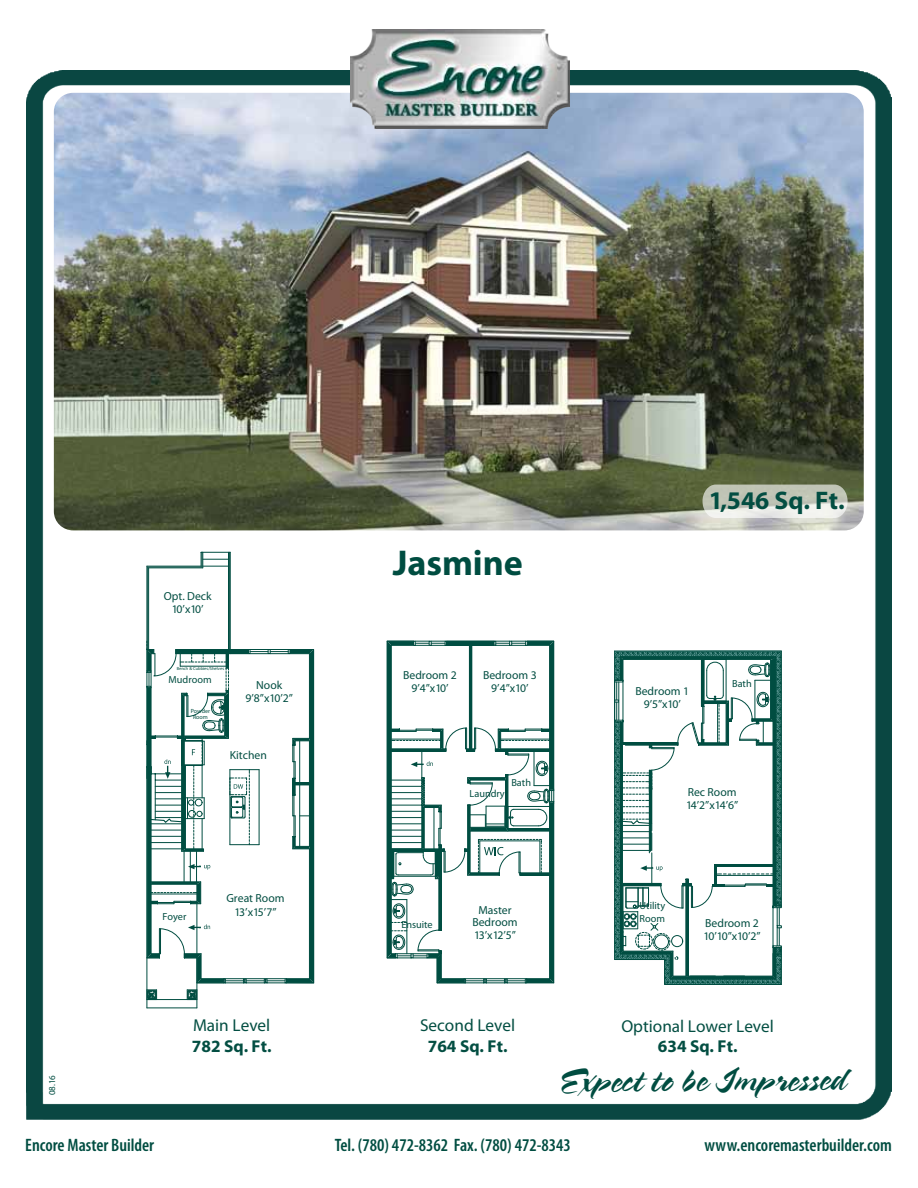
<style>
.page{position:relative;width:918px;height:1188px;background:#fff}
.page>*{position:absolute;margin:0;border:0;box-sizing:border-box;transform-origin:0 0}
.t1{font:36px "Bustamalaka";color:#004d41}
.t2{font:700 36px "Myriad Pro";color:#004d41}
.t3{font:700 25.5px "Myriad Pro";color:#034e42}
.t4{font:600 condensed 18px "Myriad Pro";color:#004d41}
.t5{font:17.25px "Myriad Pro";color:#034e42}
.t6{font:700 17.25px "Myriad Pro";color:#034e42}
.t7{font:11.7px "Myriad Pro";letter-spacing:-.1em;color:#004d41}
.t8{font:11.7px/12px "Myriad Pro";color:#034e42;text-align:center}
.t9{font:10.35px/13.2px "Myriad Pro";color:#034e42}
.t10{font:9px "Myriad Pro";color:#004d41}
.t11{font:6px/6px "Myriad Pro";color:#034e42;text-align:center}
.t12{font:4.5px "Myriad Pro";color:#034e42}
</style>
<div class="page">
<img style="left:27px;top:70px;width:864px;height:1049px">
<img style="left:350px;top:30px;width:219px;height:99px">
<hr style="left:147px;top:1008px;width:50px;height:1px;background:#004d41">
<svg style="left:146px;top:552px;width:168px;height:456px"></svg>
<svg style="left:387px;top:641px;width:168px;height:343px"></svg>
<svg style="left:614px;top:650px;width:168px;height:335px"></svg>
<hr style="left:716px;top:875px;width:57px;height:1px;background:#004d41">
<p class="t8" style="left:164px;top:589px;width:49px">Opt. Deck</p>
<p class="t7" style="left:172px;top:602px;width:33px">10’x10’</p>
<p class="t12" style="left:177px;top:666px;width:49px">Bench &amp; Cubbies/Shelves</p>
<p class="t9" style="left:169px;top:673px;width:44px">Mudroom</p>
<p class="t11" style="left:191px;top:708px;width:21px">Powder<br>Room</p>
<p class="t8" style="left:256px;top:679px;width:28px">Nook</p>
<p class="t7" style="left:246px;top:691px;width:49px">9’8”x10’2”</p>
<p class="t8" style="left:230px;top:749px;width:39px">Kitchen</p>
<h1 class="t2" style="left:393px;top:540px;width:132px">Jasmine</h1>
<h2 class="t3" style="left:709px;top:483px;width:137px">1,546 Sq. Ft.</h2>
<p class="t8" style="left:483px;top:669px;width:55px">Bedroom 3</p>
<p class="t7" style="left:491px;top:681px;width:39px">9’4”x10’</p>
<p class="t8" style="left:403px;top:669px;width:55px">Bedroom 2</p>
<p class="t7" style="left:411px;top:681px;width:39px">9’4”x10’</p>
<p class="t8" style="left:635px;top:685px;width:55px">Bedroom 1</p>
<p class="t7" style="left:644px;top:697px;width:39px">9’5”x10’</p>
<p class="t9" style="left:511px;top:776px;width:21px">Bath</p>
<p class="t9" style="left:732px;top:677px;width:21px">Bath</p>
<p class="t9" style="left:470px;top:787px;width:37px">Laundry</p>
<p class="t8" style="left:688px;top:786px;width:50px">Rec Room</p>
<p class="t7" style="left:686px;top:798px;width:54px">14’2”x14’6”</p>
<p class="t10" style="left:47px;top:1095px;width:21px;rotate:-90deg">08.16</p>
<p class="t9" style="left:162px;top:910px;width:26px">Foyer</p>
<p class="t8" style="left:226px;top:892px;width:60px">Great Room</p>
<p class="t7" style="left:234px;top:905px;width:44px">13’x15’7”</p>
<p class="t8" style="left:472px;top:904px;width:47px">Master<br>Bedroom</p>
<p class="t7" style="left:474px;top:928px;width:44px">13’x12’5”</p>
<p class="t9" style="left:401px;top:918px;width:33px">Ensuite</p>
<p class="t9" style="left:640px;top:899px;width:27px">Utility<br>Room</p>
<p class="t8" style="left:705px;top:917px;width:55px">Bedroom 2</p>
<p class="t7" style="left:704px;top:929px;width:59px">10’10”x10’2”</p>
<h3 class="t5" style="left:193px;top:1015px;width:79px">Main Level</h3>
<h3 class="t6" style="left:192px;top:1035px;width:81px">782 Sq. Ft.</h3>
<h3 class="t5" style="left:420px;top:1015px;width:97px">Second Level</h3>
<h3 class="t6" style="left:428px;top:1035px;width:81px">764 Sq. Ft.</h3>
<h3 class="t5" style="left:621px;top:1015px;width:154px">Optional Lower Level</h3>
<h3 class="t6" style="left:658px;top:1035px;width:81px">634 Sq. Ft.</h3>
<h1 class="t1" style="left:557px;top:1059px;width:290px">Expect to be Impressed</h1>
<h3 class="t4" style="left:25px;top:1134px;width:130px">Encore Master Builder</h3>
<h3 class="t4" style="left:335px;top:1134px;width:238px">Tel. (780) 472-8362 Fax. (780) 472-8343</h3>
<h3 class="t4" style="left:704px;top:1134px;width:189px">www.encoremasterbuilder.com</h3>
</div>
